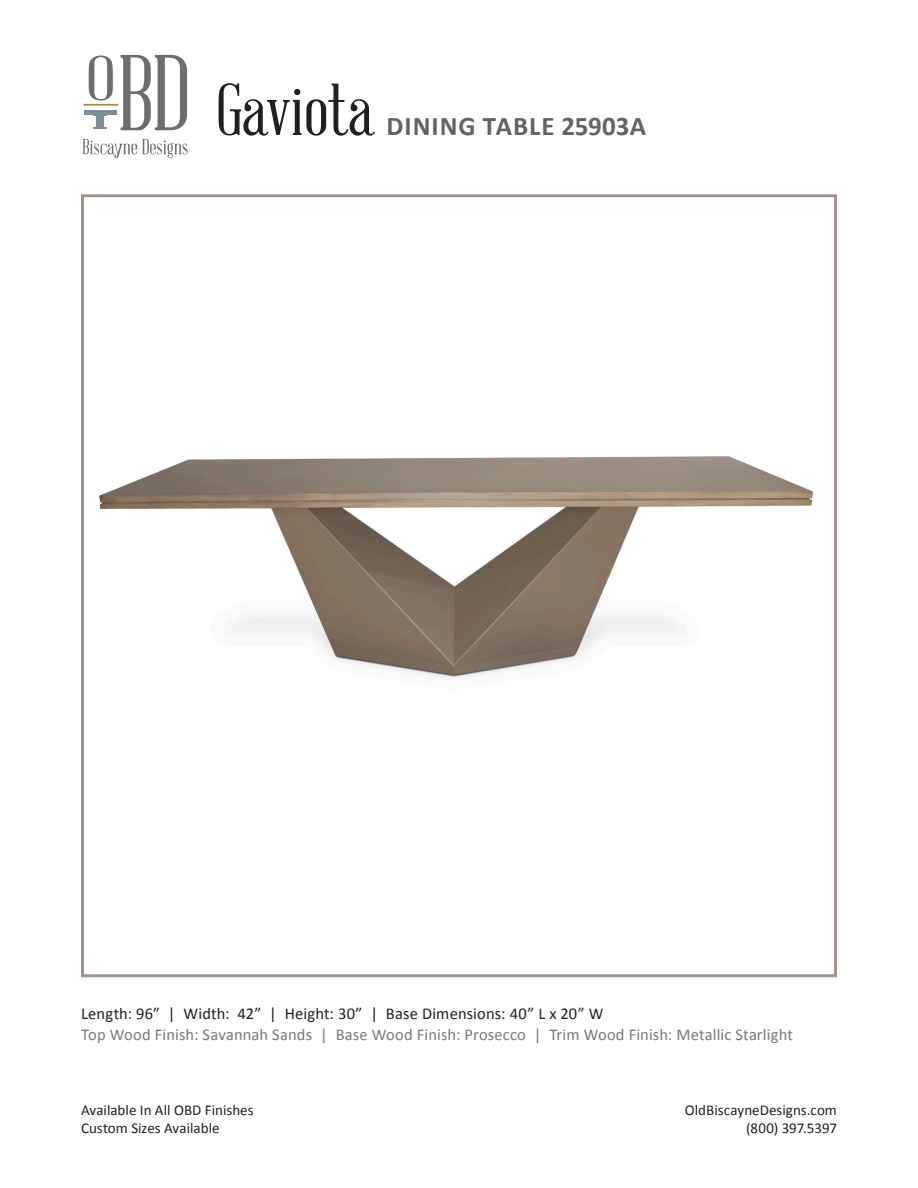
<style>
.page{position:relative;width:918px;height:1188px;background:#fff}
.page>*{position:absolute;margin:0;border:0;box-sizing:border-box;transform-origin:0 0}
.t1{font:72px "Abraham Lincoln";color:#231f20}
.t2{font:700 27px "Calibri";letter-spacing:.035em;color:#636366}
.t3{font:16.5px "Calibri";letter-spacing:.005em;color:#76787b}
.t4{font:16.5px "Calibri";letter-spacing:.01em;color:#231f20}
.t5{font:15px "Calibri";color:#231f20}
</style>
<div class="page">
<svg style="left:89px;top:55px;width:24px;height:46px"></svg>
<hr style="left:83px;top:104px;width:35px;height:2px;background:#ae8c3f">
<svg style="left:121px;top:55px;width:66px;height:75px"></svg>
<svg style="left:83px;top:139px;width:105px;height:19px"></svg>
<hr style="left:85px;top:110px;width:32px;height:4px;background:#798d92">
<hr style="left:93px;top:113px;width:14px;height:3px;background:#798d92">
<div style="left:97px;top:115px;width:7px;height:14px;background:#798d92"></div>
<svg style="left:93px;top:127px;width:14px;height:2px"></svg>
<img style="left:99px;top:456px;width:714px;height:223px">
<div style="left:81px;top:194px;width:756px;height:783px;border:3px solid #a0938e"></div>
<p class="t1" style="left:216px;top:72px;width:159px">Gaviota</p>
<p class="t2" style="left:387px;top:109px;width:261px">DINING TABLE 25903A</p>
<p class="t4" style="left:81px;top:1003px;width:524px">Length: 96” | Width: 42” | Height: 30” | Base Dimensions: 40” L x 20” W</p>
<p class="t3" style="left:81px;top:1024px;width:713px">Top Wood Finish: Savannah Sands | Base Wood Finish: Prosecco | Trim Wood Finish: Metallic Starlight</p>
<p class="t5" style="left:81px;top:1101px;width:174px">Available In All OBD Finishes</p>
<p class="t5" style="left:685px;top:1101px;width:154px">OldBiscayneDesigns.com</p>
<p class="t5" style="left:81px;top:1119px;width:140px">Custom Sizes Available</p>
<p class="t5" style="left:746px;top:1119px;width:92px">(800) 397.5397</p>
</div>
